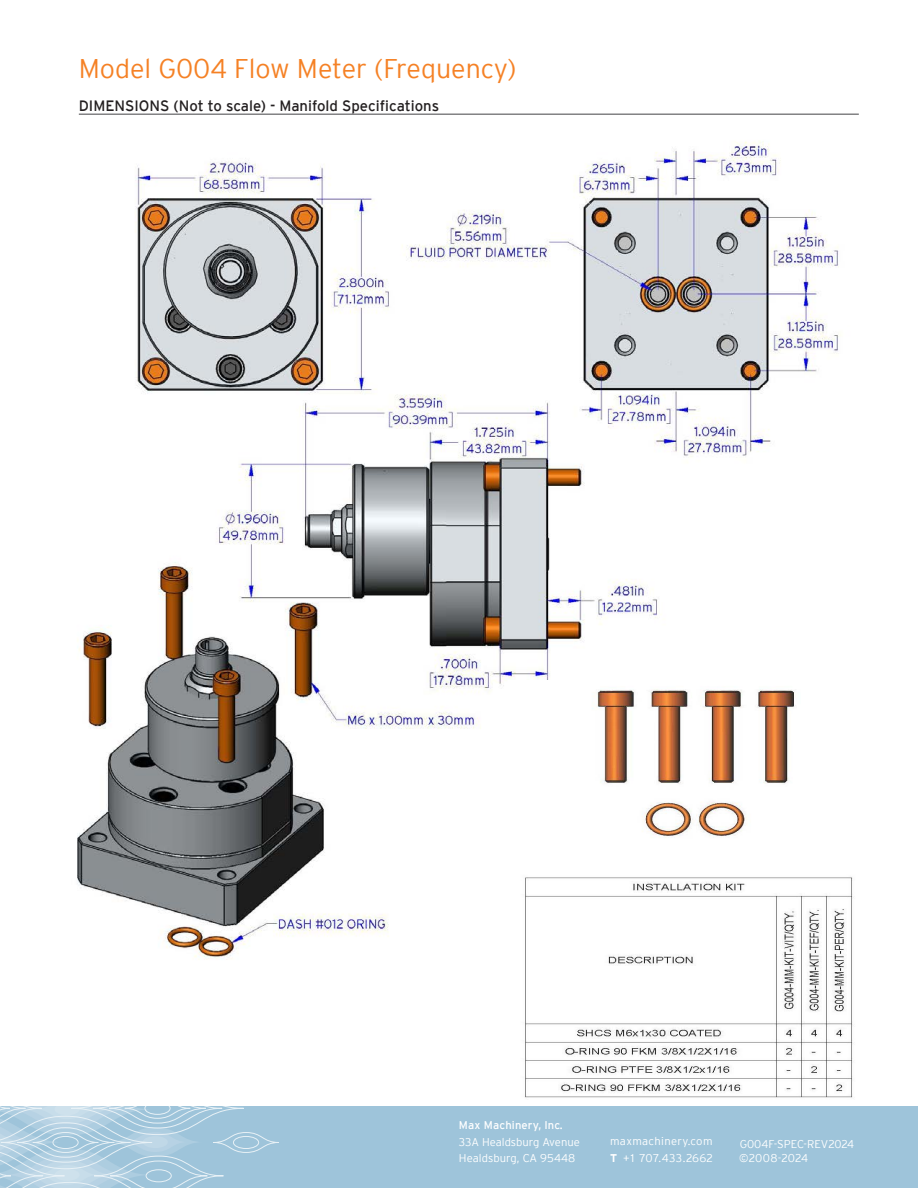
<style>
.page{position:relative;width:918px;height:1188px;background:#fff}
.page>*{position:absolute;margin:0;border:0;box-sizing:border-box;transform-origin:0 0}
.t1{font:300 27px "Interstate";color:#f58125}
.t2{font:15px "Interstate";color:#231f20}
.t3{font:300 11.25px/16.5px "Interstate";color:#fff}
.t4{font:300 11.25px/16.5px "Interstate";letter-spacing:.03em;color:#fff}
.t5{font:11.25px "Interstate";letter-spacing:.01em;color:#fff}
.s1{font-weight:700}
</style>
<div class="page">
<hr style="left:79px;top:114px;width:780px;height:1px;background:#57585a">
<img style="left:77px;top:141px;width:763px;height:819px">
<img style="left:509px;top:680px;width:354px;height:427px">
<div style="left:0;top:1107px;width:918px;height:81px;background:#9ec4da"></div>
<div style="left:213px;top:1132px;width:66px;height:21px;border:1px solid #e8f1f6;border-radius:50%"></div>
<div style="left:233px;top:1136px;width:26px;height:13px;border:1px solid #e8f1f6;border-radius:50%"></div>
<svg style="left:0;top:1107px;width:244px;height:81px"></svg>
<h1 class="t1" style="left:79px;top:56px;width:439px">Model G004 Flow Meter (Frequency)</h1>
<h2 class="t2" style="left:79px;top:98px;width:362px">DIMENSIONS (Not to scale) - Manifold Specifications</h2>
<p class="t5" style="left:459px;top:1121px;width:105px">Max Machinery, Inc.</p>
<p class="t3" style="left:459px;top:1135px;width:122px">33A Healdsburg Avenue<br>Healdsburg, CA 95448</p>
<p class="t4" style="left:610px;top:1134px;width:104px">maxmachinery.com<br><span class="s1">T</span> +1 707.433.2662</p>
<p class="t3" style="left:740px;top:1137px;width:116px">G004F-SPEC-REV2024</p>
<p class="t3" style="left:739px;top:1151px;width:71px">©2008-2024</p>
</div>
